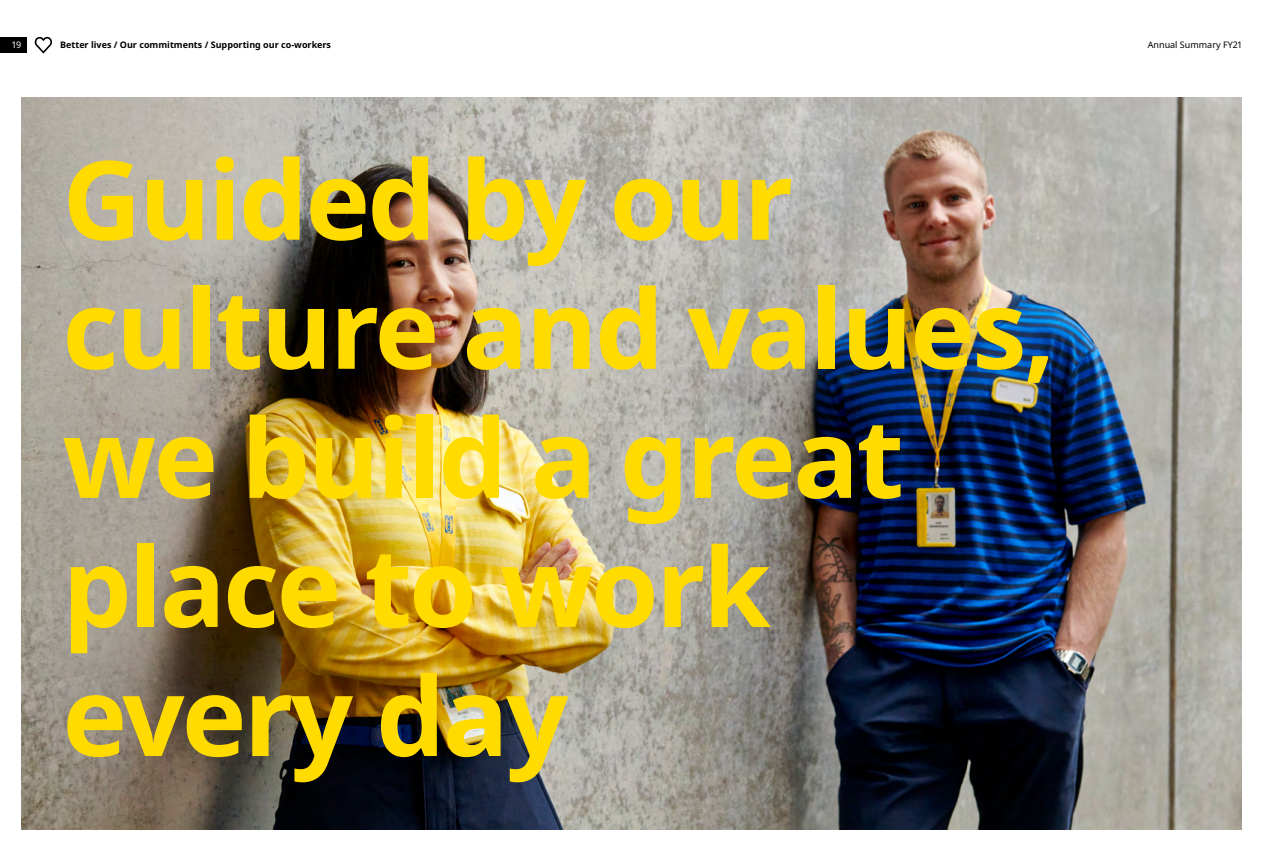
<style>
.page{position:relative;width:1263px;height:851px;background:#fff}
.page>*{position:absolute;margin:0;border:0;box-sizing:border-box;transform-origin:0 0}
.t1{font:700 109.5px/129px "Noto IKEA Latin";letter-spacing:-.025em;color:#ffdb00}
.t2{font:700 9px "Noto IKEA Latin";color:#000}
.t3{font:9px "Noto IKEA Latin";color:#000}
.t4{font:9px "Noto IKEA Latin";color:#fff}
</style>
<div class="page">
<img style="left:21px;top:98px;width:1221px;height:731px">
<div style="left:0;top:37px;width:27px;height:15px;background:#000"></div>
<svg style="left:34px;top:36px;width:18px;height:18px"></svg>
<p class="t4" style="left:12px;top:39px;width:11px">19</p>
<p class="t3" style="left:1148px;top:38px;width:95px">Annual Summary FY21</p>
<p class="t2" style="left:60px;top:38px;width:272px">Better lives / Our commitments / Supporting our co-workers</p>
<p class="t1" style="left:62px;top:133px;width:994px">Guided by our culture and values, we build a great place to work every day</p>
</div>
